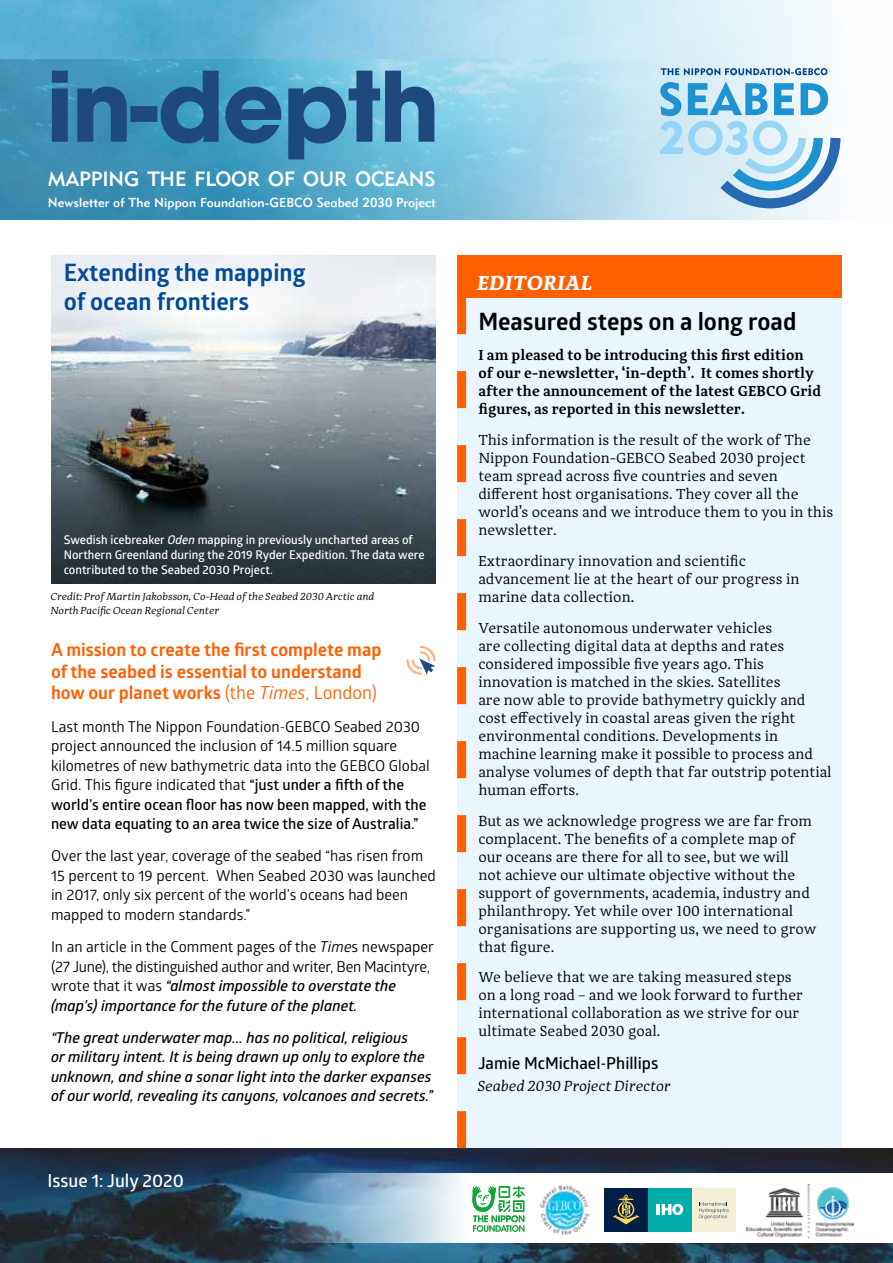
<style>
.page{position:relative;width:893px;height:1263px;background:#fff}
.page>*{position:absolute;margin:0;border:0;box-sizing:border-box;transform-origin:0 0}
.t1{font:700 24px/28.5px "Glober";color:#004a9b}
.t2{font:700 24px "Glober";color:#000}
.t3{font:italic 700 21px "Adagio Serif";letter-spacing:.01em;color:#fff}
.t4{font:20.4px "Geometric 415 BT Medium A";letter-spacing:-.005em;color:#fff}
.t5{font:700 18px/21.6px "Glober";color:#ff5f00}
.t6{font:600 18px "Glober";color:#fff}
.t7{font:600 16.5px "Glober";color:#000}
.t8{font:15px/18px "Adagio Serif";color:#000}
.t9{font:15px/19.5px "Glober";color:#000}
.t10{font:italic 600 15px/19.5px "Glober";color:#000}
.t11{font:15px/19.5px "Glober";letter-spacing:-.02em;color:#000}
.t12{font:600 15px/18px "Adagio Serif";color:#000}
.t13{font:italic 15px "Adagio Serif";color:#000}
.t14{font:12.9px "Geometric 415 BT Medium A";letter-spacing:.005em;color:#fff}
.t15{font:600 12px/15px "Glober";color:#fff}
.t16{font:italic 10.5px/13.5px "Adagio Serif";color:#000}
.s1{font-style:italic}
.s2{font-weight:400}
.s3{font-weight:400;font-style:italic}
.s4{font-weight:600}
.s5{font-weight:600;font-style:italic}
</style>
<div class="page">
<div style="left:457px;top:255px;width:385px;height:899px;background:#eaf6fd"></div>
<img style="left:0;top:1148px;width:893px;height:115px">
<img style="left:0;top:0;width:819px;height:59px">
<div style="left:457px;top:255px;width:385px;height:43px;background:#ff5f00"></div>
<img style="left:0;top:59px;width:841px;height:160px">
<svg style="left:661px;top:68px;width:166px;height:7px"></svg>
<svg style="left:660px;top:82px;width:180px;height:126px"></svg>
<svg style="left:250px;top:1174px;width:643px;height:69px"></svg>
<img style="left:539px;top:1184px;width:51px;height:51px">
<svg style="left:472px;top:1186px;width:52px;height:46px"></svg>
<img style="left:746px;top:1184px;width:107px;height:55px">
<div style="left:648px;top:1187px;width:44px;height:44px;background:#00aca9"></div>
<svg style="left:657px;top:1204px;width:26px;height:11px"></svg>
<div style="left:692px;top:1187px;width:44px;height:44px;background:#f6efd7"></div>
<svg style="left:699px;top:1202px;width:30px;height:17px"></svg>
<div style="left:604px;top:1187px;width:44px;height:44px;background:#001f47"></div>
<svg style="left:613px;top:1194px;width:26px;height:30px"></svg>
<svg style="left:52px;top:71px;width:382px;height:88px"></svg>
<img style="left:51px;top:255px;width:385px;height:329px">
<svg style="left:457px;top:298px;width:9px;height:850px"></svg>
<svg style="left:406px;top:645px;width:30px;height:30px"></svg>
<h3 class="t4" style="left:48px;top:167px;width:389px">MAPPING THE FLOOR OF OUR OCEANS</h3>
<p class="t14" style="left:48px;top:195px;width:389px">Newsletter of The Nippon Foundation-GEBCO Seabed 2030 Project</p>
<h1 class="t1" style="left:64px;top:258px;width:243px">Extending the mapping of ocean frontiers</h1>
<p class="t15" style="left:64px;top:532px;width:362px">Swedish icebreaker <span class="s1">Oden</span> mapping in previously uncharted areas of<br>Northern Greenland during the 2019 Ryder Expedition. The data were contributed to the Seabed 2030 Project.</p>
<p class="t16" style="left:51px;top:590px;width:325px">Credit: Prof Martin Jakobsson, Co-Head of the Seabed 2030 Arctic and<br>North Pacific Ocean Regional Center</p>
<p class="t5" style="left:51px;top:638px;width:332px">A mission to create the first complete map of the seabed is essential to understand how our planet works <span class="s2">(the</span> <span class="s3">Times</span><span class="s2">, London)</span></p>
<p class="t9" style="left:51px;top:716px;width:380px">Last month The Nippon Foundation-GEBCO Seabed 2030 project announced the inclusion of 14.5 million square kilometres of new bathymetric data into the GEBCO Global Grid. This figure indicated that <span class="s4">“just under a fifth of the world’s entire ocean floor has now been mapped, with the new data equating to an area twice the size of Australia.”</span></p>
<p class="t9" style="left:51px;top:845px;width:386px">Over the last year, coverage of the seabed “has risen from 15 percent to 19 percent. When Seabed 2030 was launched in 2017, only six percent of the world’s oceans had been mapped to modern standards.”</p>
<p class="t11" style="left:51px;top:936px;width:385px">In an article in the Comment pages of the <span class="s1">Time</span>s newspaper (27 June), the distinguished author and writer, Ben Macintyre, wrote that it was <span class="s5">“almost impossible to overstate the (map’s) importance for the future of the planet.</span></p>
<p class="t10" style="left:51px;top:1027px;width:384px">“The great underwater map... has no political, religious<br>or military intent. It is being drawn up only to explore the unknown, and shine a sonar light into the darker expanses of our world, revealing its canyons, volcanoes and secrets.”</p>
<p class="t6" style="left:48px;top:1168px;width:138px">Issue 1: July 2020</p>
<h2 class="t3" style="left:478px;top:269px;width:117px">EDITORIAL</h2>
<h1 class="t2" style="left:478px;top:304px;width:320px">Measured steps on a long road</h1>
<p class="t12" style="left:478px;top:347px;width:344px">I am pleased to be introducing this first edition of our e-newsletter, ‘in-depth’. It comes shortly after the announcement of the latest GEBCO Grid figures, as reported in this newsletter.</p>
<p class="t8" style="left:478px;top:431px;width:356px">This information is the result of the work of The Nippon Foundation-GEBCO Seabed 2030 project team spread across five countries and seven different host organisations. They cover all the world’s oceans and we introduce them to you in this newsletter.</p>
<p class="t8" style="left:478px;top:552px;width:323px">Extraordinary innovation and scientific advancement lie at the heart of our progress in marine data collection.</p>
<p class="t8" style="left:478px;top:619px;width:355px">Versatile autonomous underwater vehicles<br>are collecting digital data at depths and rates considered impossible five years ago. This innovation is matched in the skies. Satellites<br>are now able to provide bathymetry quickly and cost effectively in coastal areas given the right environmental conditions. Developments in machine learning make it possible to process and analyse volumes of depth that far outstrip potential human efforts.</p>
<p class="t8" style="left:478px;top:812px;width:340px">But as we acknowledge progress we are far from complacent. The benefits of a complete map of our oceans are there for all to see, but we will<br>not achieve our ultimate objective without the support of governments, academia, industry and philanthropy. Yet while over 100 international organisations are supporting us, we need to grow that figure.</p>
<p class="t8" style="left:478px;top:968px;width:326px">We believe that we are taking measured steps on a long road – and we look forward to further international collaboration as we strive for our ultimate Seabed 2030 goal.</p>
<p class="t7" style="left:478px;top:1051px;width:182px">Jamie McMichael-Phillips</p>
<p class="t13" style="left:478px;top:1077px;width:195px">Seabed 2030 Project Director</p>
</div>
